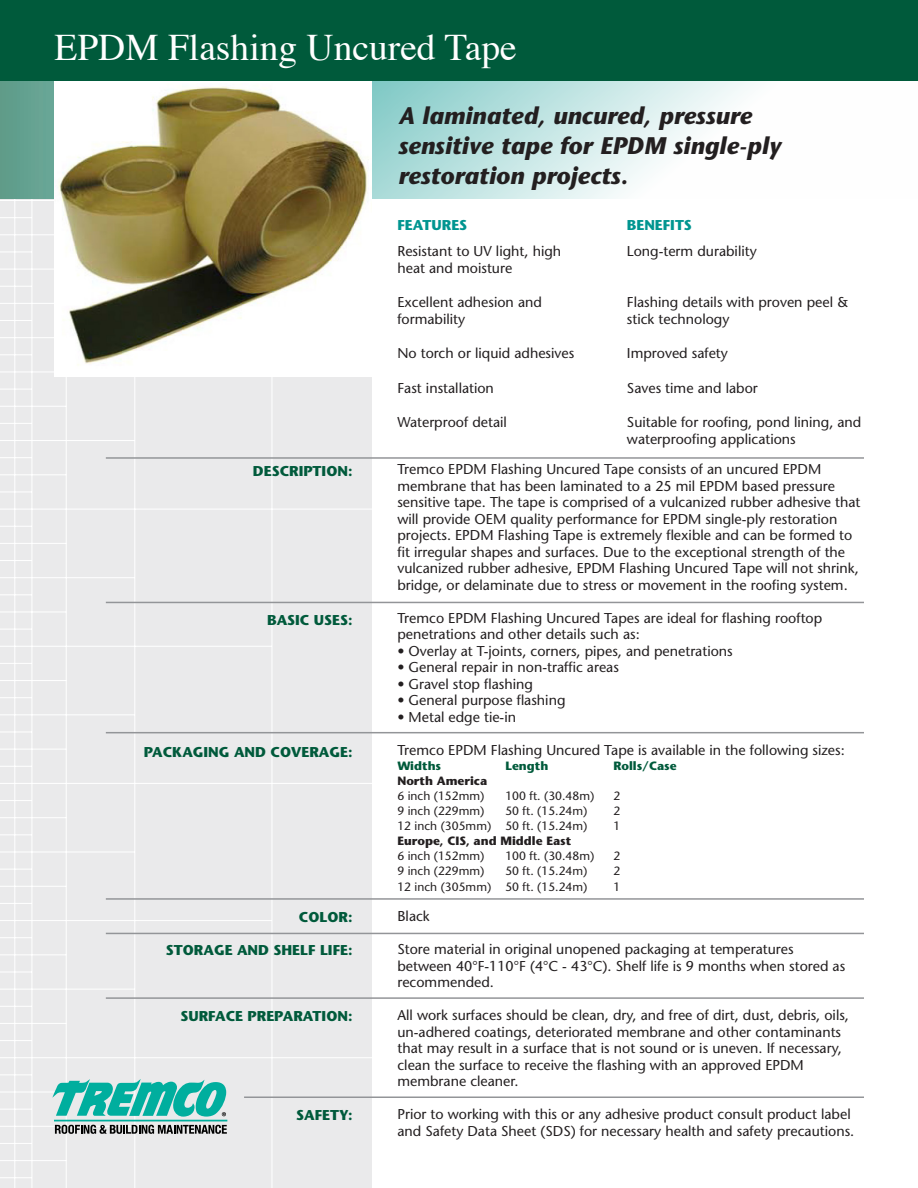
<style>
.page{position:relative;width:918px;height:1188px;background:#fff}
.page>*{position:absolute;margin:0;border:0;box-sizing:border-box;transform-origin:0 0}
.t1{font:37.5px "Times";color:#fff}
.t2{font:italic 700 24px/30px "Stone Sans";color:#231f20}
.t3{font:14.25px/16.5px "Stone Sans";color:#231f20}
.t4{font:700 14.25px "Stone Sans";color:#005a3b}
.t5{font:700 14.25px "Stone Sans";color:#009590}
.t6{font:12px "Stone Sans";color:#231f20}
.t7{font:700 12px "Stone Sans";color:#231f20}
.t8{font:700 12px "Stone Sans";color:#005a3b}
</style>
<div class="page">
<div style="left:0;top:60px;width:372px;height:1128px;background:#eaeaeb"></div>
<hr style="left:14px;top:81px;width:1px;height:1107px;background:#fff">
<hr style="left:31px;top:81px;width:1px;height:1107px;background:#fff">
<hr style="left:66px;top:81px;width:1px;height:1107px;background:#fff">
<hr style="left:134px;top:81px;width:1px;height:1107px;background:#fff">
<hr style="left:271px;top:81px;width:1px;height:1107px;background:#fff">
<hr style="left:0;top:81px;width:1px;height:1107px;background:#fff">
<hr style="left:0;top:200px;width:66px;height:1px;background:#fff">
<hr style="left:0;top:217px;width:32px;height:1px;background:#fff">
<hr style="left:0;top:234px;width:372px;height:1px;background:#fff">
<hr style="left:0;top:251px;width:32px;height:1px;background:#fff">
<hr style="left:0;top:269px;width:66px;height:1px;background:#fff">
<hr style="left:0;top:286px;width:32px;height:1px;background:#fff">
<hr style="left:0;top:303px;width:135px;height:1px;background:#fff">
<hr style="left:0;top:320px;width:32px;height:1px;background:#fff">
<hr style="left:0;top:337px;width:66px;height:1px;background:#fff">
<hr style="left:0;top:354px;width:32px;height:1px;background:#fff">
<hr style="left:0;top:371px;width:272px;height:1px;background:#fff">
<hr style="left:0;top:389px;width:32px;height:1px;background:#fff">
<hr style="left:0;top:406px;width:66px;height:1px;background:#fff">
<hr style="left:0;top:423px;width:32px;height:1px;background:#fff">
<hr style="left:0;top:440px;width:135px;height:1px;background:#fff">
<hr style="left:0;top:457px;width:32px;height:1px;background:#fff">
<hr style="left:0;top:474px;width:66px;height:1px;background:#fff">
<hr style="left:0;top:491px;width:32px;height:1px;background:#fff">
<hr style="left:0;top:509px;width:372px;height:1px;background:#fff">
<hr style="left:0;top:526px;width:32px;height:1px;background:#fff">
<hr style="left:0;top:543px;width:66px;height:1px;background:#fff">
<hr style="left:0;top:560px;width:32px;height:1px;background:#fff">
<hr style="left:0;top:577px;width:135px;height:1px;background:#fff">
<hr style="left:0;top:594px;width:32px;height:1px;background:#fff">
<hr style="left:0;top:611px;width:66px;height:1px;background:#fff">
<hr style="left:0;top:629px;width:32px;height:1px;background:#fff">
<hr style="left:0;top:646px;width:272px;height:1px;background:#fff">
<hr style="left:0;top:663px;width:32px;height:1px;background:#fff">
<hr style="left:0;top:680px;width:66px;height:1px;background:#fff">
<hr style="left:0;top:697px;width:32px;height:1px;background:#fff">
<hr style="left:0;top:714px;width:135px;height:1px;background:#fff">
<hr style="left:0;top:732px;width:32px;height:1px;background:#fff">
<hr style="left:0;top:749px;width:66px;height:1px;background:#fff">
<hr style="left:0;top:766px;width:32px;height:1px;background:#fff">
<hr style="left:0;top:783px;width:372px;height:1px;background:#fff">
<hr style="left:0;top:800px;width:32px;height:1px;background:#fff">
<hr style="left:0;top:817px;width:66px;height:1px;background:#fff">
<hr style="left:0;top:834px;width:32px;height:1px;background:#fff">
<hr style="left:0;top:852px;width:135px;height:1px;background:#fff">
<hr style="left:0;top:869px;width:32px;height:1px;background:#fff">
<hr style="left:0;top:886px;width:66px;height:1px;background:#fff">
<hr style="left:0;top:903px;width:32px;height:1px;background:#fff">
<hr style="left:0;top:920px;width:272px;height:1px;background:#fff">
<hr style="left:0;top:937px;width:32px;height:1px;background:#fff">
<hr style="left:0;top:954px;width:66px;height:1px;background:#fff">
<hr style="left:0;top:972px;width:32px;height:1px;background:#fff">
<hr style="left:0;top:989px;width:135px;height:1px;background:#fff">
<hr style="left:0;top:1006px;width:32px;height:1px;background:#fff">
<hr style="left:0;top:1023px;width:66px;height:1px;background:#fff">
<hr style="left:0;top:1040px;width:32px;height:1px;background:#fff">
<hr style="left:0;top:1057px;width:372px;height:1px;background:#fff">
<hr style="left:0;top:1074px;width:32px;height:1px;background:#fff">
<hr style="left:0;top:1092px;width:66px;height:1px;background:#fff">
<hr style="left:0;top:1109px;width:32px;height:1px;background:#fff">
<hr style="left:0;top:1126px;width:135px;height:1px;background:#fff">
<hr style="left:0;top:1143px;width:32px;height:1px;background:#fff">
<hr style="left:0;top:1160px;width:66px;height:1px;background:#fff">
<hr style="left:0;top:1177px;width:32px;height:1px;background:#fff">
<hr style="left:0;top:1187px;width:372px;height:1px;background:#fff">
<div style="left:0;top:0;width:918px;height:81px;background:#005a3b"></div>
<svg style="left:52px;top:1079px;width:174px;height:38px"></svg>
<svg style="left:55px;top:1125px;width:172px;height:9px"></svg>
<div style="left:54px;top:1120px;width:173px;height:1px;border:1px solid #00ae9e"></div>
<svg style="left:0;top:81px;width:753px;height:118px"></svg>
<hr style="left:106px;top:457px;width:758px;height:2px;background:#939598">
<hr style="left:106px;top:732px;width:758px;height:1px;background:#939598">
<hr style="left:106px;top:898px;width:758px;height:2px;background:#939598">
<hr style="left:106px;top:933px;width:758px;height:1px;background:#939598">
<hr style="left:106px;top:997px;width:758px;height:2px;background:#939598">
<hr style="left:106px;top:602px;width:758px;height:1px;background:#939598">
<hr style="left:244px;top:1096px;width:620px;height:2px;background:#939598">
<img style="left:55px;top:81px;width:317px;height:295px">
<p class="t1" style="left:55px;top:24px;width:464px">EPDM Flashing Uncured Tape</p>
<p class="t2" style="left:399px;top:100px;width:355px">A laminated, uncured, pressure</p>
<p class="t2" style="left:399px;top:130px;width:384px">sensitive tape for EPDM single-ply restoration projects.</p>
<p class="t4" style="left:253px;top:463px;width:101px">DESCRIPTION:</p>
<p class="t4" style="left:267px;top:611px;width:87px">BASIC USES:</p>
<p class="t4" style="left:144px;top:743px;width:210px">PACKAGING AND COVERAGE:</p>
<p class="t4" style="left:299px;top:908px;width:55px">COLOR:</p>
<p class="t4" style="left:166px;top:941px;width:188px">STORAGE AND SHELF LIFE:</p>
<p class="t4" style="left:180px;top:1007px;width:174px">SURFACE PREPARATION:</p>
<p class="t4" style="left:296px;top:1106px;width:58px">SAFETY:</p>
<p class="t5" style="left:397px;top:216px;width:71px">FEATURES</p>
<p class="t5" style="left:627px;top:216px;width:66px">BENEFITS</p>
<p class="t3" style="left:397px;top:243px;width:165px">Resistant to UV light, high</p>
<p class="t3" style="left:627px;top:243px;width:131px">Long-term durability</p>
<p class="t3" style="left:397px;top:260px;width:116px">heat and moisture</p>
<p class="t3" style="left:397px;top:294px;width:146px">Excellent adhesion and</p>
<p class="t3" style="left:627px;top:294px;width:223px">Flashing details with proven peel &amp;</p>
<p class="t3" style="left:397px;top:311px;width:69px">formability</p>
<p class="t3" style="left:627px;top:311px;width:104px">stick technology</p>
<p class="t3" style="left:397px;top:345px;width:178px">No torch or liquid adhesives</p>
<p class="t3" style="left:627px;top:345px;width:103px">Improved safety</p>
<p class="t3" style="left:397px;top:379px;width:98px">Fast installation</p>
<p class="t3" style="left:627px;top:379px;width:132px">Saves time and labor</p>
<p class="t3" style="left:397px;top:414px;width:111px">Waterproof detail</p>
<p class="t3" style="left:627px;top:414px;width:236px">Suitable for roofing, pond lining, and</p>
<p class="t3" style="left:627px;top:431px;width:170px">waterproofing applications</p>
<p class="t3" style="left:397px;top:461px;width:465px">Tremco EPDM Flashing Uncured Tape consists of an uncured EPDM membrane that has been laminated to a 25 mil EPDM based pressure sensitive tape. The tape is comprised of a vulcanized rubber adhesive that will provide OEM quality performance for EPDM single-ply restoration projects. EPDM Flashing Tape is extremely flexible and can be formed to fit irregular shapes and surfaces. Due to the exceptional strength of the vulcanized rubber adhesive, EPDM Flashing Uncured Tape will not shrink, bridge, or delaminate due to stress or movement in the roofing system.</p>
<p class="t3" style="left:397px;top:609px;width:426px">Tremco EPDM Flashing Uncured Tapes are ideal for flashing rooftop penetrations and other details such as:</p>
<p class="t3" style="left:397px;top:642px;width:337px">• Overlay at T-joints, corners, pipes, and penetrations</p>
<p class="t3" style="left:397px;top:659px;width:223px">• General repair in non-traffic areas</p>
<p class="t3" style="left:397px;top:675px;width:137px">• Gravel stop flashing</p>
<p class="t3" style="left:397px;top:692px;width:170px">• General purpose flashing</p>
<p class="t3" style="left:397px;top:708px;width:120px">• Metal edge tie-in</p>
<p class="t3" style="left:397px;top:741px;width:449px">Tremco EPDM Flashing Uncured Tape is available in the following sizes:</p>
<p class="t8" style="left:397px;top:758px;width:45px">Widths</p>
<p class="t8" style="left:505px;top:758px;width:45px">Length</p>
<p class="t8" style="left:613px;top:758px;width:65px">Rolls/Case</p>
<p class="t7" style="left:397px;top:773px;width:91px">North America</p>
<p class="t6" style="left:397px;top:788px;width:89px">6 inch (152mm)</p>
<p class="t6" style="left:505px;top:788px;width:90px">100 ft. (30.48m)</p>
<p class="t6" style="left:613px;top:788px;width:8px">2</p>
<p class="t6" style="left:397px;top:803px;width:89px">9 inch (229mm)</p>
<p class="t6" style="left:505px;top:803px;width:83px">50 ft. (15.24m)</p>
<p class="t6" style="left:613px;top:803px;width:8px">2</p>
<p class="t6" style="left:397px;top:818px;width:191px">12 inch (305mm) 50 ft. (15.24m)</p>
<p class="t6" style="left:613px;top:818px;width:8px">1</p>
<p class="t7" style="left:397px;top:833px;width:175px">Europe, CIS, and Middle East</p>
<p class="t6" style="left:397px;top:848px;width:89px">6 inch (152mm)</p>
<p class="t6" style="left:505px;top:848px;width:90px">100 ft. (30.48m)</p>
<p class="t6" style="left:613px;top:848px;width:8px">2</p>
<p class="t6" style="left:397px;top:863px;width:89px">9 inch (229mm)</p>
<p class="t6" style="left:505px;top:863px;width:83px">50 ft. (15.24m)</p>
<p class="t6" style="left:613px;top:863px;width:8px">2</p>
<p class="t6" style="left:397px;top:880px;width:191px">12 inch (305mm) 50 ft. (15.24m)</p>
<p class="t6" style="left:613px;top:880px;width:8px">1</p>
<p class="t3" style="left:397px;top:908px;width:34px">Black</p>
<p class="t3" style="left:397px;top:941px;width:449px">Store material in original unopened packaging at temperatures between 40°F-110°F (4°C - 43°C). Shelf life is 9 months when stored as recommended.</p>
<p class="t3" style="left:397px;top:1007px;width:453px">All work surfaces should be clean, dry, and free of dirt, dust, debris, oils, un-adhered coatings, deteriorated membrane and other contaminants that may result in a surface that is not sound or is uneven. If necessary, clean the surface to receive the flashing with an approved EPDM membrane cleaner.</p>
<p class="t3" style="left:397px;top:1106px;width:458px">Prior to working with this or any adhesive product consult product label and Safety Data Sheet (SDS) for necessary health and safety precautions.</p>
</div>
